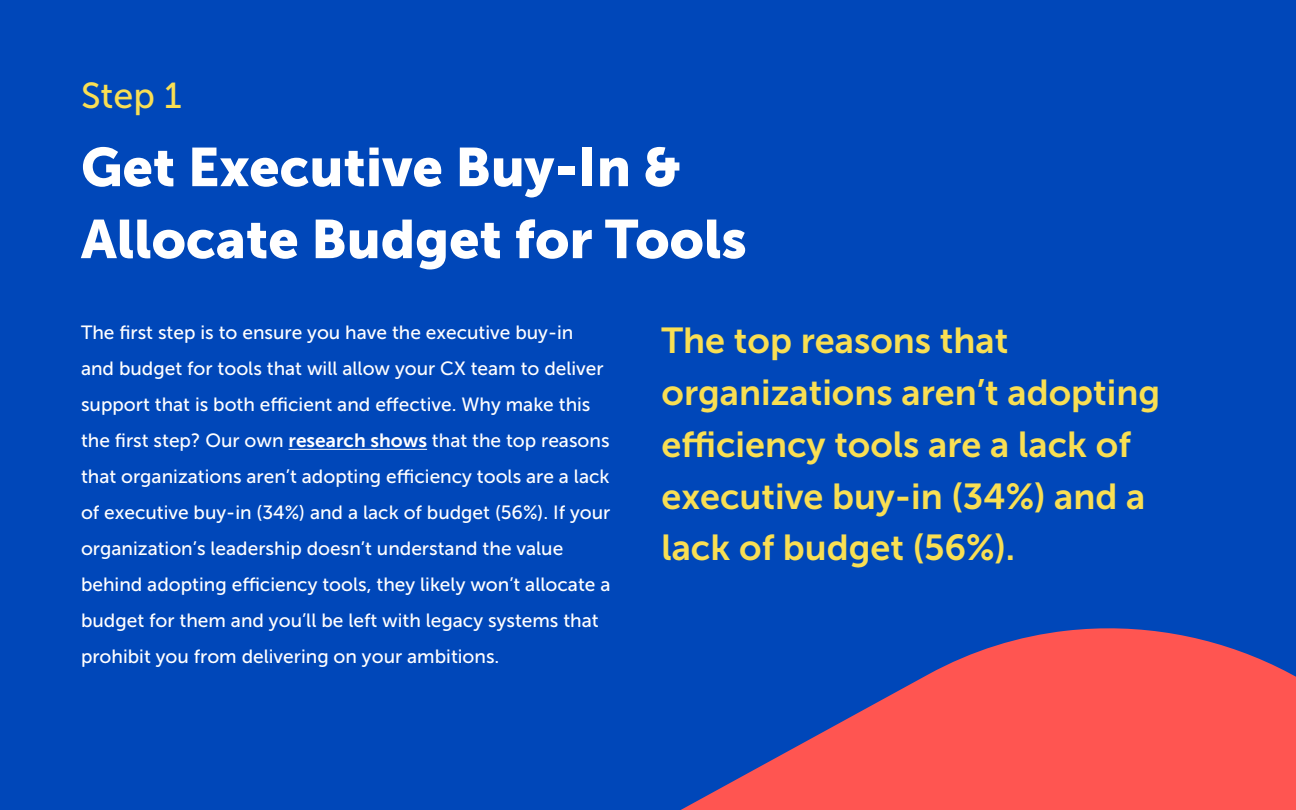
<style>
.page{position:relative;width:1296px;height:810px;background:#0047b9}
.page>*{position:absolute;margin:0;border:0;box-sizing:border-box;transform-origin:0 0}
.t1{font:54px/72px "Museo Sans 900";color:#fff}
.t2{font:36px/51.8px "Museo Sans 700";color:#f9df53}
.t3{font:36px "Museo Sans 500";color:#f9df53}
.t4{font:19.12px/36px "Museo Sans 500";color:#fff}
.s1{font-family:"Museo Sans 700"}
</style>
<div class="page">
<hr style="left:289px;top:449px;width:138px;height:1px;background:#fff">
<svg style="left:681px;top:628px;width:615px;height:182px;fill:#ff5551"></svg>
<p class="t3" style="left:81px;top:76px;width:102px">Step 1</p>
<p class="t1" style="left:81px;top:131px;width:667px">Get Executive Buy-In &amp;<br>Allocate Budget for Tools</p>
<p class="t4" style="left:81px;top:315px;width:531px">The first step is to ensure you have the executive buy-in and budget for tools that will allow your CX team to deliver support that is both efficient and effective. Why make this the first step? Our own <span class="s1">research shows</span> that the top reasons that organizations aren’t adopting efficiency tools are a lack of executive buy-in (34%) and a lack of budget (56%). If your organization’s leadership doesn’t understand the value behind adopting efficiency tools, they likely won’t allocate a budget for them and you’ll be left with legacy systems that prohibit you from delivering on your ambitions.</p>
<p class="t2" style="left:662px;top:315px;width:500px">The top reasons that organizations aren’t adopting efficiency tools are a lack of executive buy-in (34%) and a lack of budget (56%).</p>
</div>
